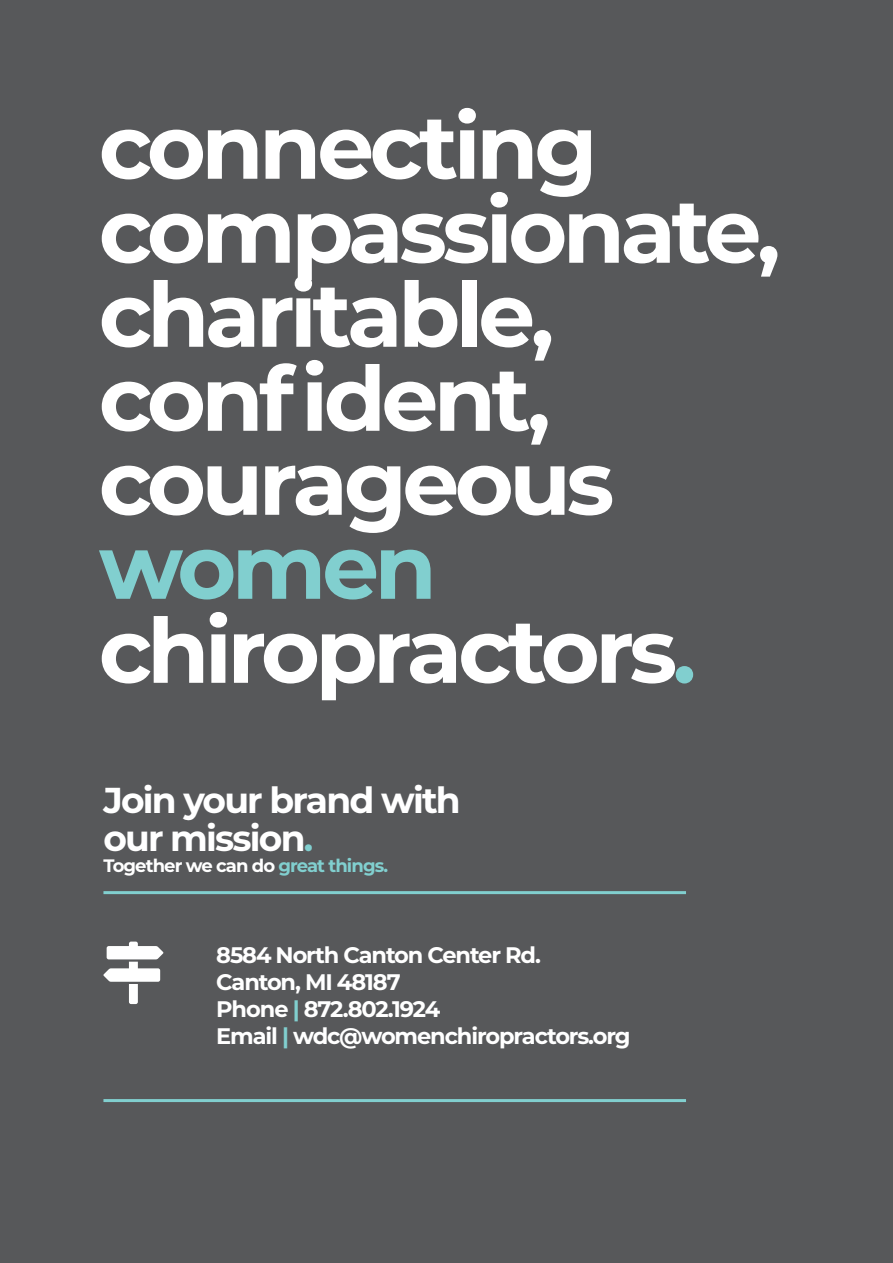
<style>
.page{position:relative;width:893px;height:1263px;background:#57585a}
.page>*{position:absolute;margin:0;border:0;box-sizing:border-box;transform-origin:0 0}
.TITLE_8_no_line{font:700 90px/84px "Montserrat";letter-spacing:-.05em;color:#fff}
.TITLE_8_no_line-2{font:700 90px "Montserrat";letter-spacing:-.05em;color:#81cfcf}
.TITLE_4{font:700 36px/37.5px "Montserrat";letter-spacing:-.05em;color:#fff}
.TITLE_2_Left{font:700 22.5px "Montserrat";letter-spacing:-.05em;color:#fff}
.TITLE_2_Left-2{font:700 18px "Montserrat";letter-spacing:-.05em;color:#fff}
.s1{color:#81cfcf}
</style>
<div class="page">
<hr style="left:103px;top:891px;width:583px;height:3px;background:#81cfcf">
<hr style="left:103px;top:1099px;width:583px;height:3px;background:#81cfcf">
<svg style="left:103px;top:941px;width:60px;height:63px"></svg>
<p class="TITLE_8_no_line" style="left:99px;top:100px;width:683px">connecting compassionate, charitable, confident,</p>
<p class="TITLE_8_no_line" style="left:99px;top:436px;width:517px">courageous</p>
<p class="TITLE_8_no_line-2" style="left:99px;top:502px;width:339px">women</p>
<p class="TITLE_8_no_line" style="left:99px;top:604px;width:599px">chiropractors<span class="s1">.</span></p>
<p class="TITLE_4" style="left:103px;top:780px;width:359px">Join your brand with our mission<span class="s1">.</span></p>
<p class="TITLE_2_Left-2" style="left:103px;top:853px;width:286px">Together we can do <span class="s1">great things.</span></p>
<p class="TITLE_2_Left" style="left:216px;top:939px;width:326px">8584 North Canton Center Rd.</p>
<p class="TITLE_2_Left" style="left:216px;top:966px;width:186px">Canton, MI 48187</p>
<p class="TITLE_2_Left" style="left:216px;top:993px;width:226px">Phone <span class="s1">|</span> 872.802.1924</p>
<p class="TITLE_2_Left" style="left:216px;top:1020px;width:416px">Email <span class="s1">|</span> wdc@womenchiropractors.org</p>
</div>
